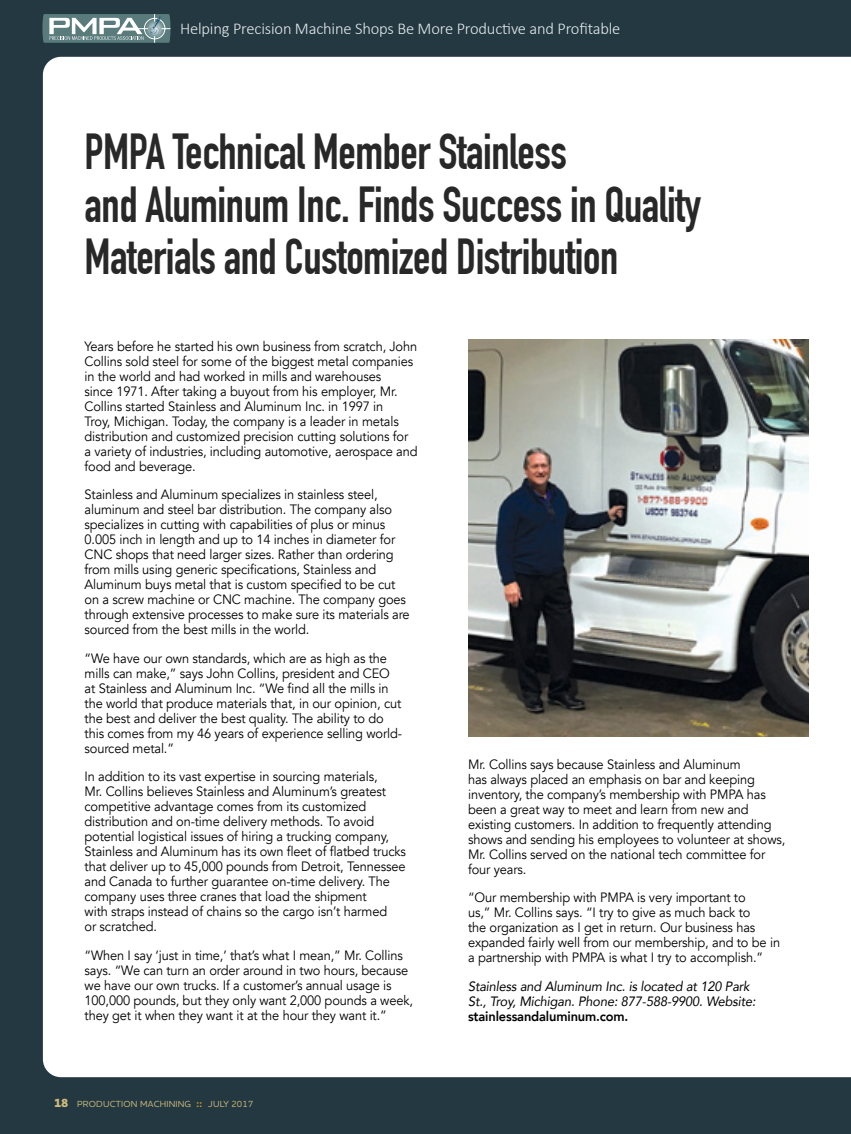
<style>
.page{position:relative;width:851px;height:1134px;background:#fff}
.page>*{position:absolute;margin:0;border:0;box-sizing:border-box;transform-origin:0 0}
.t1{font:700 49.5px/52.5px "DIN Condensed";letter-spacing:-.01em;color:#292829;scale:.95 1}
.t2{font:300 16.5px "Calibri";letter-spacing:-.01em;color:#e4ebeb}
.t3{font:13.5px/15px "Avenir";letter-spacing:-.01em;color:#000;scale:.95 1}
.t4{font:italic 13.5px/15px "Avenir";letter-spacing:-.01em;color:#000;scale:.95 1}
.t5{font:800 13.5px "Avenir";letter-spacing:-.01em;color:#000;scale:.95 1}
.t6{font:500 9px "Houschka Pro";letter-spacing:.02em;color:#ccbb7c}
.s1{font-weight:800;font-size:12px}
.s2{font-weight:700;font-size:10.5px;color:#d09b2c}
</style>
<div class="page">
<div style="left:0;top:0;width:850px;height:1134px;background:#243842"></div>
<div style="left:43px;top:57px;width:807px;height:1020px;background:#fff"></div>
<svg style="left:42px;top:14px;width:129px;height:29px"></svg>
<img style="left:468px;top:340px;width:340px;height:396px">
<p class="t2" style="left:180px;top:18px;width:442px">Helping Precision Machine Shops Be More Productive and Profitable</p>
<h1 class="t1" style="left:85px;top:126px;width:650px">PMPA Technical Member Stainless<br>and Aluminum Inc. Finds Success in Quality<br>Materials and Customized Distribution</h1>
<p class="t3" style="left:85px;top:339px;width:352px">Years before he started his own business from scratch, John Collins sold steel for some of the biggest metal companies in the world and had worked in mills and warehouses<br>since 1971. After taking a buyout from his employer, Mr.<br>Collins started Stainless and Aluminum Inc. in 1997 in<br>Troy, Michigan. Today, the company is a leader in metals distribution and customized precision cutting solutions for a variety of industries, including automotive, aerospace and food and beverage.</p>
<p class="t3" style="left:85px;top:488px;width:344px">Stainless and Aluminum specializes in stainless steel, aluminum and steel bar distribution. The company also specializes in cutting with capabilities of plus or minus 0.005 inch in length and up to 14 inches in diameter for CNC shops that need larger sizes. Rather than ordering from mills using generic specifications, Stainless and Aluminum buys metal that is custom specified to be cut on a screw machine or CNC machine. The company goes through extensive processes to make sure its materials are sourced from the best mills in the world.</p>
<p class="t3" style="left:85px;top:651px;width:336px">“We have our own standards, which are as high as the mills can make,” says John Collins, president and CEO at Stainless and Aluminum Inc. “We find all the mills in the world that produce materials that, in our opinion, cut the best and deliver the best quality. The ability to do this comes from my 46 years of experience selling world&shy;sourced metal.”</p>
<p class="t3" style="left:85px;top:770px;width:340px">In addition to its vast expertise in sourcing materials,<br>Mr. Collins believes Stainless and Aluminum’s greatest competitive advantage comes from its customized distribution and on-time delivery methods. To avoid potential logistical issues of hiring a trucking company, Stainless and Aluminum has its own fleet of flatbed trucks that deliver up to 45,000 pounds from Detroit, Tennessee and Canada to further guarantee on-time delivery. The company uses three cranes that load the shipment<br>with straps instead of chains so the cargo isn’t harmed<br>or scratched.</p>
<p class="t3" style="left:85px;top:948px;width:347px">“When I say ‘just in time,’ that’s what I mean,” Mr. Collins says. “We can turn an order around in two hours, because we have our own trucks. If a customer’s annual usage is 100,000 pounds, but they only want 2,000 pounds a week, they get it when they want it at the hour they want it.”</p>
<p class="t6" style="left:54px;top:1098px;width:201px"><span class="s1">18</span> PRODUCTION MACHINING <span class="s2">::</span> JULY 2017</p>
<p class="t3" style="left:468px;top:757px;width:335px">Mr. Collins says because Stainless and Aluminum<br>has always placed an emphasis on bar and keeping inventory, the company’s membership with PMPA has been a great way to meet and learn from new and existing customers. In addition to frequently attending shows and sending his employees to volunteer at shows, Mr. Collins served on the national tech committee for four years.</p>
<p class="t3" style="left:468px;top:890px;width:330px">“Our membership with PMPA is very important to<br>us,” Mr. Collins says. “I try to give as much back to<br>the organization as I get in return. Our business has expanded fairly well from our membership, and to be in a partnership with PMPA is what I try to accomplish.”</p>
<p class="t4" style="left:468px;top:978px;width:304px">Stainless and Aluminum Inc. is located at 120 Park<br>St., Troy, Michigan. Phone: 877-588-9900. Website:</p>
<p class="t5" style="left:468px;top:1005px;width:170px">stainlessandaluminum.com.</p>
</div>
